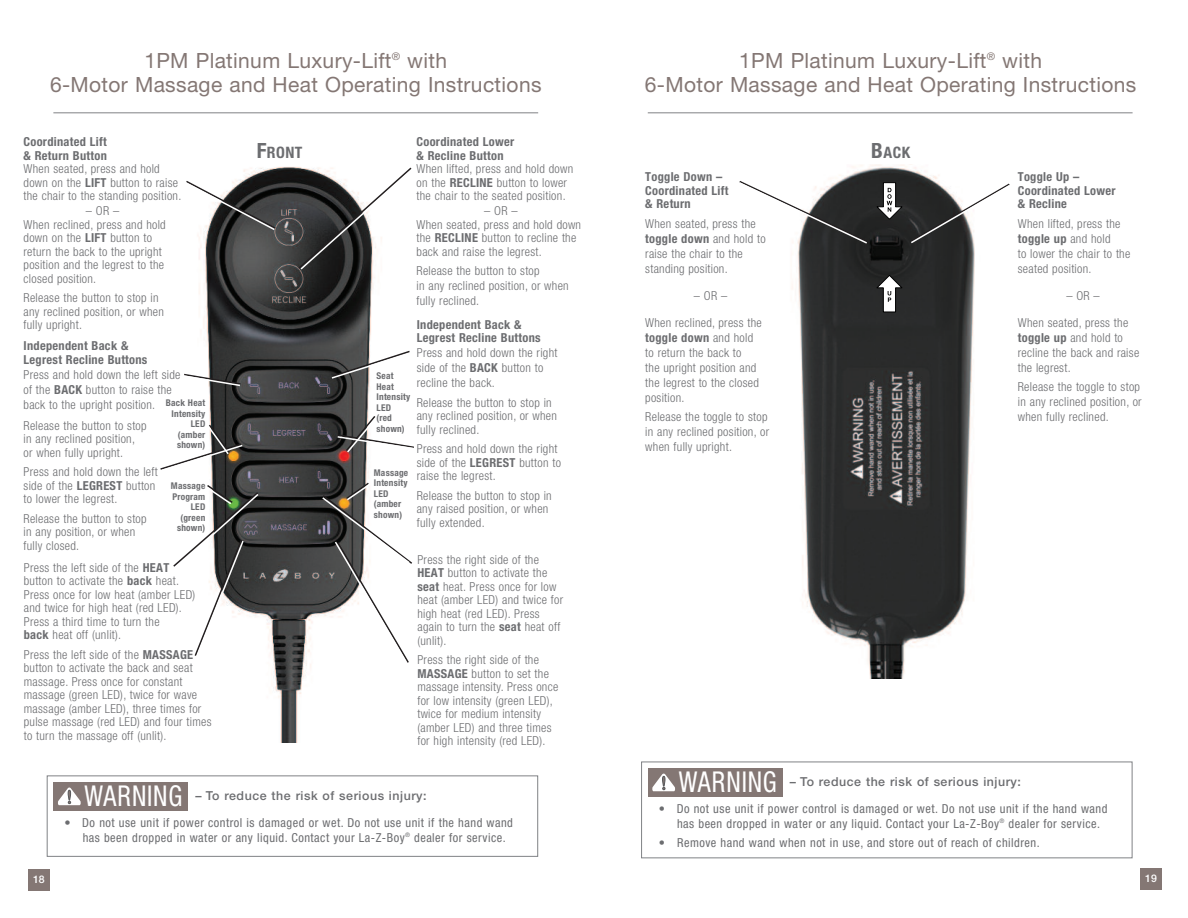
<style>
.page{position:relative;width:1188px;height:918px;background:#fff}
.page>*{position:absolute;margin:0;border:0;box-sizing:border-box;transform-origin:0 0}
.t1{font:condensed 28.8px "Helvetica Neue";letter-spacing:.03em;color:#fff;scale:.9 1}
.t2{font:21px/24px "Helvetica Neue";letter-spacing:.015em;color:#847774;text-align:center}
.t3{font:700 condensed 15.75px "Helvetica Neue";letter-spacing:.03em;color:#6c6d70}
.t4{font:300 condensed 12.3px/13.5px "Helvetica Neue";letter-spacing:.025em;color:#6c6d70}
.t5{font:condensed 12.3px/15px "Helvetica Neue";letter-spacing:.04em;color:#6c6d70}
.t6{font:700 condensed 12.3px/13.5px "Helvetica Neue";letter-spacing:.025em;color:#6c6d70}
.t7{font:500 12.3px "Helvetica Neue";letter-spacing:.045em;color:#6c6d70}
.t8{font:500 10.5px "Helvetica Neue";color:#fff}
.t9{font:700 condensed 9.3px/10.5px "Helvetica Neue";letter-spacing:.025em;color:#6c6d70;text-align:right}
.s1{font-weight:700}
.s2{font-size:21px}
</style>
<div class="page">
<img style="left:791px;top:165px;width:184px;height:514px">
<hr style="left:648px;top:112px;width:485px;height:1px;background:#808285">
<div style="left:1140px;top:868px;width:22px;height:22px;background:#847774"></div>
<div style="left:28px;top:869px;width:22px;height:22px;background:#847774"></div>
<hr style="left:53px;top:112px;width:485px;height:1px;background:#808285">
<div style="left:47px;top:775px;width:491px;height:82px;border:1px solid #808285"></div>
<div style="left:54px;top:782px;width:134px;height:29px;background:#847774"></div>
<svg style="left:58px;top:788px;width:23px;height:17px"></svg>
<img style="left:197px;top:167px;width:176px;height:575px">
<svg style="left:739px;top:180px;width:130px;height:65px"></svg>
<svg style="left:875px;top:182px;width:135px;height:63px"></svg>
<svg style="left:875px;top:274px;width:28px;height:39px"></svg>
<svg style="left:186px;top:179px;width:91px;height:53px"></svg>
<svg style="left:297px;top:167px;width:115px;height:104px"></svg>
<svg style="left:330px;top:350px;width:80px;height:30px"></svg>
<svg style="left:336px;top:414px;width:78px;height:40px"></svg>
<svg style="left:321px;top:481px;width:91px;height:183px"></svg>
<svg style="left:173px;top:483px;width:87px;height:176px"></svg>
<svg style="left:160px;top:423px;width:84px;height:49px"></svg>
<svg style="left:184px;top:373px;width:58px;height:14px"></svg>
<div style="left:641px;top:762px;width:491px;height:96px;border:1px solid #808285"></div>
<div style="left:648px;top:768px;width:134px;height:29px;background:#847774"></div>
<svg style="left:652px;top:774px;width:23px;height:17px"></svg>
<h2 class="t2" style="left:50px;top:50px;width:493px">1PM Platinum Luxury-Lift<sup>®</sup> with<br>6-Motor Massage and Heat Operating Instructions</h2>
<h2 class="t2" style="left:645px;top:50px;width:493px">1PM Platinum Luxury-Lift<sup>®</sup> with<br>6-Motor Massage and Heat Operating Instructions</h2>
<p class="t6" style="left:24px;top:134px;width:85px">Coordinated Lift &amp; Return Button</p>
<p class="t4" style="left:24px;top:163px;width:159px">When seated, press and hold down on the <span class="s1">LIFT</span> button to raise the chair to the standing position.</p>
<p class="t4" style="left:24px;top:205px;width:144px;text-indent:62px">–OR–<br>When reclined, press and hold down on the <span class="s1">LIFT</span> button to return the back to the upright position and the legrest to the closed position.</p>
<p class="t4" style="left:24px;top:292px;width:142px">Release the button to stop in any reclined position, or when fully upright.</p>
<p class="t6" style="left:24px;top:338px;width:125px">Independent Back &amp;<br>Legrest Recline Buttons</p>
<p class="t4" style="left:24px;top:368px;width:158px;line-height:15px">Press and hold down the left side of the <span class="s1">BACK</span> button to raise the back to the upright position.</p>
<p class="t4" style="left:24px;top:420px;width:125px">Release the button to stop in any reclined position, or when fully upright.</p>
<p class="t4" style="left:24px;top:466px;width:136px">Press and hold down the left side of the <span class="s1">LEGREST</span> button to lower the legrest.</p>
<p class="t4" style="left:24px;top:513px;width:125px">Release the button to stop in any position, or when fully closed.</p>
<p class="t9" style="left:166px;top:397px;width:41px">Back Heat<br>Intensity<br>LED (amber shown)</p>
<p class="t9" style="left:171px;top:480px;width:36px">Massage<br>Program<br>LED (green shown)</p>
<p class="t4" style="left:24px;top:562px;width:173px">Press the left side of the <span class="s1">HEAT </span>button to activate the <span class="s1">back</span> heat.<br>Press once for low heat (amber LED) and twice for high heat (red LED).<br>Press a third time to turn the<br><span class="s1">back</span> heat off (unlit).</p>
<p class="t4" style="left:24px;top:649px;width:189px">Press the left side of the <span class="s1">MASSAGE </span>button to activate the back and seat massage. Press once for constant massage (green LED), twice for wave massage (amber LED), three times for pulse massage (red LED) and four times to turn the massage off (unlit).</p>
<p class="t3" style="left:257px;top:139px;width:47px"><span class="s2">F</span>RONT</p>
<p class="t6" style="left:417px;top:134px;width:99px">Coordinated Lower &amp; Recline Button</p>
<p class="t4" style="left:417px;top:163px;width:158px">When lifted, press and hold down on the <span class="s1">RECLINE</span> button to lower the chair to the seated position.</p>
<p class="t4" style="left:417px;top:205px;width:166px;text-indent:68px">–OR–<br>When seated, press and hold down the <span class="s1">RECLINE</span> button to recline the back and raise the legrest.</p>
<p class="t4" style="left:417px;top:264px;width:154px;line-height:15px">Release the button to stop<br>in any reclined position, or when fully reclined.</p>
<p class="t6" style="left:417px;top:317px;width:125px">Independent Back &amp;<br>Legrest Recline Buttons</p>
<p class="t4" style="left:417px;top:346px;width:142px;line-height:15px">Press and hold down the right side of the <span class="s1">BACK</span> button to recline the back.</p>
<p class="t4" style="left:417px;top:397px;width:142px">Release the button to stop in any reclined position, or when fully reclined.</p>
<p class="t4" style="left:417px;top:443px;width:146px">Press and hold down the right side of the <span class="s1">LEGREST</span> button to raise the legrest.</p>
<p class="t4" style="left:417px;top:490px;width:137px">Release the button to stop in any raised position, or when fully extended.</p>
<p class="t9" style="left:376px;top:370px;width:35px;text-align:left">Seat<br>Heat<br>Intensity<br>LED<br>(red shown)</p>
<p class="t9" style="left:374px;top:467px;width:36px;text-align:left">Massage<br>Intensity<br>LED (amber shown)</p>
<p class="t4" style="left:417px;top:554px;width:147px">Press the right side of the<br><span class="s1">HEAT</span> button to activate the <span class="s1">seat</span> heat. Press once for low heat (amber LED) and twice for high heat (red LED). Press again to turn the <span class="s1">seat</span> heat off (unlit).</p>
<p class="t4" style="left:417px;top:654px;width:142px">Press the right side of the<br><span class="s1">MASSAGE</span> button to set the massage intensity. Press once for low intensity (green LED), twice for medium intensity (amber LED) and three times for high intensity (red LED).</p>
<h1 class="t1" style="left:85px;top:786px;width:110px">WARNING</h1>
<p class="t7" style="left:196px;top:791px;width:233px">– To reduce the risk of serious injury:</p>
<p class="t5" style="left:83px;top:816px;width:432px;text-indent:-18px">• Do not use unit if power control is damaged or wet. Do not use unit if the hand wand has been dropped in water or any liquid. Contact your La-Z-Boy<sup>®</sup> dealer for service.</p>
<p class="t6" style="left:645px;top:169px;width:85px">Toggle Down –<br>Coordinated Lift &amp; Return</p>
<p class="t4" style="left:645px;top:217px;width:122px;line-height:15px">When seated, press the <span class="s1">toggle down</span> and hold to raise the chair to the standing position.</p>
<p class="t4" style="left:645px;top:283px;width:118px;line-height:27px;text-indent:49px">–OR–<br>When reclined, press the</p>
<p class="t4" style="left:645px;top:331px;width:115px;line-height:15px"><span class="s1">toggle down</span> and hold to return the back to<br>the upright position and the legrest to the closed position.</p>
<p class="t4" style="left:645px;top:411px;width:125px;line-height:15px">Release the toggle to stop in any reclined position, or when fully upright.</p>
<p class="t3" style="left:871px;top:139px;width:40px"><span class="s2">B</span>ACK</p>
<p class="t6" style="left:1018px;top:169px;width:99px">Toggle Up –<br>Coordinated Lower &amp; Recline</p>
<p class="t4" style="left:1018px;top:217px;width:114px;line-height:15px">When lifted, press the <span class="s1">toggle up</span> and hold<br>to lower the chair to the seated position.</p>
<p class="t4" style="left:1018px;top:283px;width:112px;line-height:27px;text-indent:49px">–OR–<br>When seated, press the</p>
<p class="t4" style="left:1018px;top:331px;width:123px;line-height:15px"><span class="s1">toggle up</span> and hold to recline the back and raise the legrest.</p>
<p class="t4" style="left:1018px;top:381px;width:125px;line-height:15px">Release the toggle to stop in any reclined position, or when fully reclined.</p>
<h1 class="t1" style="left:679px;top:772px;width:110px">WARNING</h1>
<p class="t7" style="left:790px;top:777px;width:233px">– To reduce the risk of serious injury:</p>
<p class="t5" style="left:677px;top:802px;width:432px;text-indent:-18px">• Do not use unit if power control is damaged or wet. Do not use unit if the hand wand has been dropped in water or any liquid. Contact your La-Z-Boy<sup>®</sup> dealer for service.</p>
<p class="t5" style="left:659px;top:837px;width:382px">• Remove hand wand when not in use, and store out of reach of children.</p>
<p class="t8" style="left:33px;top:876px;width:13px">18</p>
<p class="t8" style="left:1145px;top:875px;width:13px">19</p>
</div>
